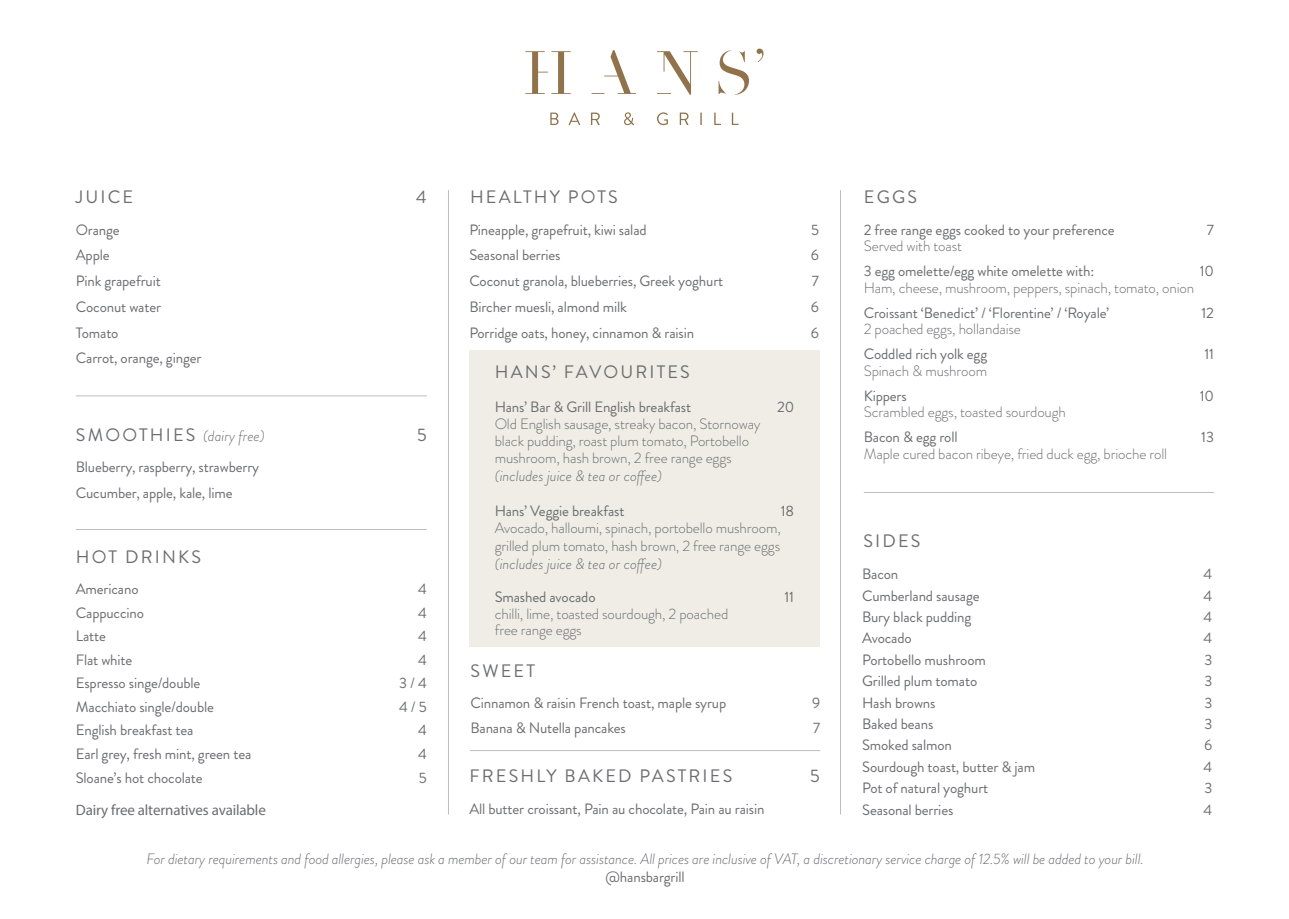
<style>
.page{position:relative;width:1289px;height:919px;background:#fff}
.page>*{position:absolute;margin:0;border:0;box-sizing:border-box;transform-origin:0 0}
.t1{font:18px "Brandon Grotesque";letter-spacing:.12em;color:#6c6d70}
.Heading{font:15px "Brandon Grotesque";letter-spacing:-.01em;color:#6c6d70}
.Heading-2{font:300 15px/17.5px "Brandon Grotesque";letter-spacing:-.01em;color:#6c6d70}
.t2{font:italic 300 15px "Brandon Grotesque";letter-spacing:-.01em;color:#6c6d70}
.Heading-3{font:15px "Myriad Pro";letter-spacing:-.01em;color:#6c6d70}
.s1{font-weight:400;font-style:normal;font-size:18px}
.s2{font-style:italic}
</style>
<div class="page">
<hr style="left:76px;top:395px;width:351px;height:1px;background:#bcbdc0">
<hr style="left:76px;top:529px;width:351px;height:1px;background:#bcbdc0">
<hr style="left:863px;top:492px;width:350px;height:1px;background:#bcbdc0">
<div style="left:469px;top:350px;width:350px;height:296px;background:#efede6"></div>
<hr style="left:470px;top:750px;width:350px;height:1px;background:#bcbdc0">
<hr style="left:448px;top:190px;width:1px;height:624px;background:#bcbdc0">
<hr style="left:840px;top:190px;width:1px;height:624px;background:#bcbdc0">
<svg style="left:756px;top:49px;width:7px;height:13px"></svg>
<svg style="left:718px;top:50px;width:31px;height:45px"></svg>
<svg style="left:525px;top:51px;width:45px;height:43px"></svg>
<svg style="left:591px;top:50px;width:45px;height:44px"></svg>
<svg style="left:657px;top:51px;width:40px;height:44px"></svg>
<svg style="left:550px;top:113px;width:8px;height:12px"></svg>
<svg style="left:568px;top:112px;width:12px;height:13px"></svg>
<svg style="left:591px;top:113px;width:8px;height:12px"></svg>
<svg style="left:624px;top:112px;width:10px;height:13px"></svg>
<svg style="left:657px;top:112px;width:11px;height:13px"></svg>
<svg style="left:679px;top:113px;width:9px;height:12px"></svg>
<svg style="left:700px;top:113px;width:1px;height:12px"></svg>
<svg style="left:714px;top:113px;width:7px;height:12px"></svg>
<svg style="left:731px;top:113px;width:7px;height:12px"></svg>
<p class="t1" style="left:76px;top:184px;width:59px">JUICE</p>
<p class="t1" style="left:416px;top:184px;width:12px">4</p>
<p class="Heading" style="left:76px;top:219px;width:45px">Orange</p>
<p class="Heading" style="left:76px;top:245px;width:35px">Apple</p>
<p class="Heading" style="left:76px;top:271px;width:86px">Pink grapefruit</p>
<p class="Heading" style="left:76px;top:296px;width:87px">Coconut water</p>
<p class="Heading" style="left:76px;top:322px;width:44px">Tomato</p>
<p class="Heading" style="left:76px;top:348px;width:127px">Carrot, orange, ginger</p>
<p class="t2" style="left:76px;top:425px;width:190px"><span class="s1">SMOOTHIES</span> (dairy free)</p>
<p class="t1" style="left:417px;top:422px;width:11px">5</p>
<p class="Heading" style="left:76px;top:457px;width:185px">Blueberry, raspberry, strawberry</p>
<p class="Heading" style="left:76px;top:482px;width:158px">Cucumber, apple, kale, lime</p>
<p class="t1" style="left:76px;top:544px;width:127px">HOT DRINKS</p>
<p class="Heading" style="left:76px;top:579px;width:64px">Americano</p>
<p class="Heading" style="left:418px;top:579px;width:10px">4</p>
<p class="Heading" style="left:76px;top:602px;width:70px">Cappuccino</p>
<p class="Heading" style="left:418px;top:602px;width:10px">4</p>
<p class="Heading" style="left:76px;top:626px;width:32px">Latte</p>
<p class="Heading" style="left:418px;top:626px;width:10px">4</p>
<p class="Heading" style="left:76px;top:649px;width:58px">Flat white</p>
<p class="Heading" style="left:418px;top:649px;width:10px">4</p>
<p class="Heading" style="left:76px;top:673px;width:126px">Espresso singe/double</p>
<p class="Heading" style="left:399px;top:673px;width:29px">3 / 4</p>
<p class="Heading" style="left:76px;top:696px;width:140px">Macchiato single/double</p>
<p class="Heading" style="left:399px;top:696px;width:29px">4 / 5</p>
<p class="Heading" style="left:76px;top:720px;width:119px">English breakfast tea</p>
<p class="Heading" style="left:418px;top:720px;width:10px">4</p>
<p class="Heading" style="left:76px;top:743px;width:177px">Earl grey, fresh mint, green tea</p>
<p class="Heading" style="left:418px;top:743px;width:10px">4</p>
<p class="Heading" style="left:76px;top:767px;width:128px">Sloane’s hot chocolate</p>
<p class="Heading" style="left:419px;top:767px;width:9px">5</p>
<p class="Heading-3" style="left:76px;top:800px;width:191px">Dairy free alternatives available</p>
<p class="t1" style="left:470px;top:184px;width:149px">HEALTHY POTS</p>
<p class="Heading" style="left:469px;top:219px;width:179px">Pineapple, grapefruit, kiwi salad</p>
<p class="Heading" style="left:811px;top:219px;width:9px">5</p>
<p class="Heading" style="left:469px;top:245px;width:93px">Seasonal berries</p>
<p class="Heading" style="left:811px;top:245px;width:10px">6</p>
<p class="Heading" style="left:469px;top:271px;width:255px">Coconut granola, blueberries, Greek yoghurt</p>
<p class="Heading" style="left:812px;top:271px;width:9px">7</p>
<p class="Heading" style="left:469px;top:296px;width:159px">Bircher muesli, almond milk</p>
<p class="Heading" style="left:811px;top:296px;width:10px">6</p>
<p class="Heading" style="left:469px;top:322px;width:226px">Porridge oats, honey, cinnamon &amp; raisin</p>
<p class="Heading" style="left:811px;top:322px;width:10px">6</p>
<p class="t1" style="left:495px;top:359px;width:196px">HANS’ FAVOURITES</p>
<p class="Heading" style="left:495px;top:396px;width:198px">Hans’ Bar &amp; Grill English breakfast</p>
<p class="Heading" style="left:777px;top:396px;width:19px">20</p>
<p class="Heading-2" style="left:495px;top:415px;width:267px">Old English sausage, streaky bacon, Stornoway black pudding, roast plum tomato, Portobello mushroom, hash brown, 2 free range eggs <span class="s2">(includes juice &amp; tea or coffee)</span></p>
<p class="Heading" style="left:495px;top:500px;width:131px">Hans’ Veggie breakfast</p>
<p class="Heading" style="left:780px;top:500px;width:15px">18</p>
<p class="Heading-2" style="left:495px;top:519px;width:287px;text-align:justify">Avocado, halloumi, spinach, portobello mushroom, grilled plum tomato, hash brown, 2 free range eggs <span class="s2">(includes juice &amp; tea or coffee)</span></p>
<p class="Heading" style="left:495px;top:586px;width:102px">Smashed avocado</p>
<p class="Heading" style="left:784px;top:586px;width:11px">11</p>
<p class="Heading-2" style="left:495px;top:605px;width:235px;line-height:16.5px">chilli, lime, toasted sourdough, 2 poached free range eggs</p>
<p class="t1" style="left:470px;top:658px;width:66px">SWEET</p>
<p class="Heading" style="left:470px;top:692px;width:257px">Cinnamon &amp; raisin French toast, maple syrup</p>
<p class="Heading" style="left:812px;top:692px;width:10px">9</p>
<p class="Heading" style="left:470px;top:717px;width:157px">Banana &amp; Nutella pancakes</p>
<p class="Heading" style="left:813px;top:717px;width:9px">7</p>
<p class="t1" style="left:469px;top:763px;width:264px">FRESHLY BAKED PASTRIES</p>
<p class="t1" style="left:810px;top:763px;width:11px">5</p>
<p class="Heading" style="left:469px;top:798px;width:297px">All butter croissant, Pain au chocolate, Pain au raisin</p>
<p class="t1" style="left:863px;top:184px;width:55px">EGGS</p>
<p class="Heading" style="left:863px;top:219px;width:252px">2 free range eggs cooked to your preference</p>
<p class="Heading" style="left:1206px;top:219px;width:9px">7</p>
<p class="Heading-2" style="left:863px;top:237px;width:100px">Served with toast</p>
<p class="Heading" style="left:863px;top:261px;width:232px">3 egg omelette/egg white omelette with:</p>
<p class="Heading" style="left:1199px;top:261px;width:16px">10</p>
<p class="Heading-2" style="left:863px;top:279px;width:332px">Ham, cheese, mushroom, peppers, spinach, tomato, onion</p>
<p class="Heading" style="left:863px;top:302px;width:247px">Croissant ‘Benedict’ / ‘Florentine’ / ‘Royale’</p>
<p class="Heading" style="left:1201px;top:302px;width:14px">12</p>
<p class="Heading-2" style="left:863px;top:320px;width:159px">2 poached eggs, hollandaise</p>
<p class="Heading" style="left:863px;top:344px;width:125px">Coddled rich yolk egg</p>
<p class="Heading" style="left:1204px;top:344px;width:11px">11</p>
<p class="Heading-2" style="left:863px;top:362px;width:125px">Spinach &amp; mushroom</p>
<p class="Heading" style="left:863px;top:385px;width:44px">Kippers</p>
<p class="Heading" style="left:1199px;top:385px;width:16px">10</p>
<p class="Heading-2" style="left:863px;top:403px;width:204px">Scrambled eggs, toasted sourdough</p>
<p class="Heading" style="left:863px;top:427px;width:95px">Bacon &amp; egg roll</p>
<p class="Heading" style="left:1201px;top:427px;width:14px">13</p>
<p class="Heading-2" style="left:863px;top:445px;width:305px">Maple cured bacon ribeye, fried duck egg, brioche roll</p>
<p class="t1" style="left:863px;top:529px;width:59px">SIDES</p>
<p class="Heading" style="left:862px;top:563px;width:38px">Bacon</p>
<p class="Heading" style="left:1203px;top:563px;width:10px">4</p>
<p class="Heading" style="left:862px;top:585px;width:119px">Cumberland sausage</p>
<p class="Heading" style="left:1203px;top:585px;width:10px">4</p>
<p class="Heading" style="left:862px;top:606px;width:111px">Bury black pudding</p>
<p class="Heading" style="left:1203px;top:606px;width:10px">4</p>
<p class="Heading" style="left:862px;top:628px;width:51px">Avocado</p>
<p class="Heading" style="left:1203px;top:628px;width:10px">4</p>
<p class="Heading" style="left:862px;top:649px;width:125px">Portobello mushroom</p>
<p class="Heading" style="left:1204px;top:649px;width:9px">3</p>
<p class="Heading" style="left:862px;top:670px;width:117px">Grilled plum tomato</p>
<p class="Heading" style="left:1204px;top:670px;width:9px">3</p>
<p class="Heading" style="left:862px;top:692px;width:75px">Hash browns</p>
<p class="Heading" style="left:1204px;top:692px;width:9px">3</p>
<p class="Heading" style="left:862px;top:713px;width:73px">Baked beans</p>
<p class="Heading" style="left:1204px;top:713px;width:9px">3</p>
<p class="Heading" style="left:862px;top:734px;width:91px">Smoked salmon</p>
<p class="Heading" style="left:1204px;top:734px;width:10px">6</p>
<p class="Heading" style="left:862px;top:756px;width:174px">Sourdough toast, butter &amp; jam</p>
<p class="Heading" style="left:1203px;top:756px;width:10px">4</p>
<p class="Heading" style="left:862px;top:777px;width:128px">Pot of natural yoghurt</p>
<p class="Heading" style="left:1204px;top:777px;width:9px">3</p>
<p class="Heading" style="left:862px;top:799px;width:93px">Seasonal berries</p>
<p class="Heading" style="left:1203px;top:799px;width:10px">4</p>
<p class="t2" style="left:146px;top:848px;width:998px">For dietary requirements and food allergies, please ask a member of our team for assistance. All prices are inclusive of VAT, a discretionary service charge of 12.5% will be added to your bill.</p>
<p class="Heading" style="left:605px;top:866px;width:81px">@hansbargrill</p>
</div>
